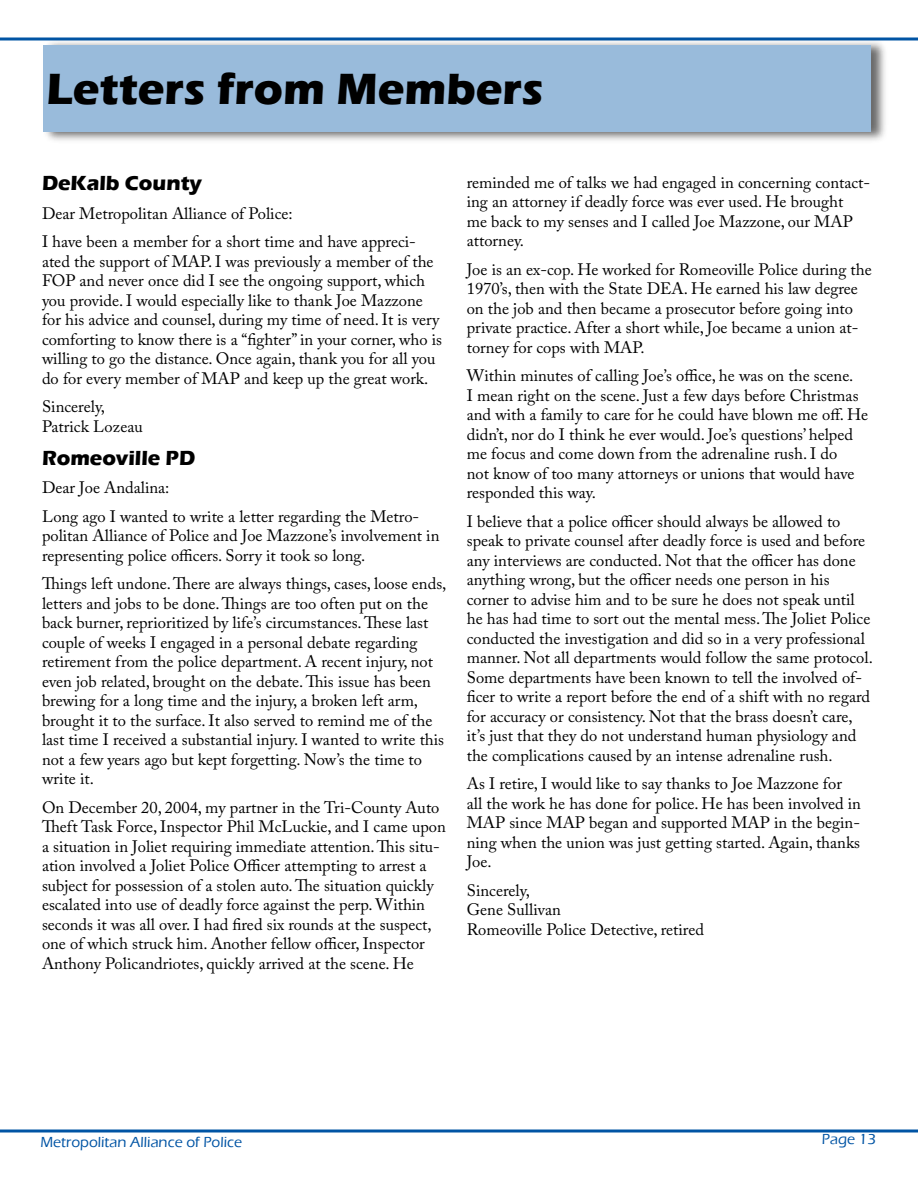
<style>
.page{position:relative;width:918px;height:1188px;background:#fff}
.page>*{position:absolute;margin:0;border:0;box-sizing:border-box;transform-origin:0 0}
.t1{font:700 45px "Eras ITC";color:#000}
.t2{font:700 21px "Eras ITC";color:#000}
.t3{font:16.5px/19.5px "Adobe Caslon Pro";color:#000}
.t4{font:500 15px "Eras ITC";color:#0054a4}
</style>
<div class="page">
<hr style="left:0;top:38px;width:918px;height:2px;background:#0054a4">
<hr style="left:0;top:1130px;width:918px;height:2px;background:#0054a4">
<div style="left:41px;top:39px;width:847px;height:106px;background:#000;opacity:.59"></div>
<div style="left:44px;top:45px;width:828px;height:87px;background:#99bbdb"></div>
<h1 class="t1" style="left:46px;top:63px;width:499px">Letters from Members</h1>
<p class="t2" style="left:42px;top:171px;width:162px">DeKalb County</p>
<p class="t3" style="left:42px;top:199px;width:375px;line-height:28.5px">Dear Metropolitan Alliance of Police:<br>I have been a member for a short time and have appreci-</p>
<p class="t3" style="left:42px;top:251px;width:402px">ated the support of MAP. I was previously a member of the FOP and never once did I see the ongoing support, which you provide. I would especially like to thank Joe Mazzone for his advice and counsel, during my time of need. It is very comforting to know there is a “fighter” in your corner, who is willing to go the distance. Once again, thank you for all you do for every member of MAP and keep up the great work.</p>
<p class="t3" style="left:42px;top:397px;width:102px">Sincerely,<br>Patrick Lozeau</p>
<p class="t2" style="left:42px;top:446px;width:155px">Romeoville PD</p>
<p class="t3" style="left:42px;top:473px;width:379px;line-height:28.5px">Dear Joe Andalina:<br>Long ago I wanted to write a letter regarding the Metro-</p>
<p class="t3" style="left:42px;top:526px;width:399px">politan Alliance of Police and Joe Mazzone’s involvement in representing police officers. Sorry it took so long.</p>
<p class="t3" style="left:42px;top:574px;width:406px">Things left undone. There are always things, cases, loose ends, letters and jobs to be done. Things are too often put on the back burner, reprioritized by life’s circumstances. These last couple of weeks I engaged in a personal debate regarding retirement from the police department. A recent injury, not even job related, brought on the debate. This issue has been brewing for a long time and the injury, a broken left arm, brought it to the surface. It also served to remind me of the last time I received a substantial injury. I wanted to write this not a few years ago but kept forgetting. Now’s the time to write it.</p>
<p class="t3" style="left:42px;top:797px;width:405px">On December 20, 2004, my partner in the Tri-County Auto Theft Task Force, Inspector Phil McLuckie, and I came upon a situation in Joliet requiring immediate attention. This situ&shy;ation involved a Joliet Police Officer attempting to arrest a subject for possession of a stolen auto. The situation quickly escalated into use of deadly force against the perp. Within seconds it was all over. I had fired six rounds at the suspect, one of which struck him. Another fellow officer, Inspector Anthony Policandriotes, quickly arrived at the scene. He</p>
<p class="t3" style="left:467px;top:172px;width:405px">reminded me of talks we had engaged in concerning contact&shy;ing an attorney if deadly force was ever used. He brought<br>me back to my senses and I called Joe Mazzone, our MAP attorney.</p>
<p class="t3" style="left:467px;top:259px;width:406px">Joe is an ex-cop. He worked for Romeoville Police during the 1970’s, then with the State DEA. He earned his law degree on the job and then became a prosecutor before going into private practice. After a short while, Joe became a union at&shy;torney for cops with MAP.</p>
<p class="t3" style="left:467px;top:366px;width:403px">Within minutes of calling Joe’s office, he was on the scene.<br>I mean right on the scene. Just a few days before Christmas and with a family to care for he could have blown me off. He didn’t, nor do I think he ever would. Joe’s questions’ helped me focus and come down from the adrenaline rush. I do<br>not know of too many attorneys or unions that would have responded this way.</p>
<p class="t3" style="left:467px;top:511px;width:408px">I believe that a police officer should always be allowed to speak to private counsel after deadly force is used and before any interviews are conducted. Not that the officer has done anything wrong, but the officer needs one person in his corner to advise him and to be sure he does not speak until he has had time to sort out the mental mess. The Joliet Police conducted the investigation and did so in a very professional manner. Not all departments would follow the same protocol.<br>Some departments have been known to tell the involved of&shy;ficer to write a report before the end of a shift with no regard for accuracy or consistency. Not that the brass doesn’t care, it’s just that they do not understand human physiology and the complications caused by an intense adrenaline rush.</p>
<p class="t3" style="left:467px;top:774px;width:396px">As I retire, I would like to say thanks to Joe Mazzone for all the work he has done for police. He has been involved in MAP since MAP began and supported MAP in the begin&shy;ning when the union was just getting started. Again, thanks Joe.</p>
<p class="t3" style="left:467px;top:880px;width:239px">Sincerely,<br>Gene Sullivan<br>Romeoville Police Detective, retired</p>
<p class="t4" style="left:40px;top:1134px;width:203px">Metropolitan Alliance of Police</p>
<p class="t4" style="left:822px;top:1131px;width:55px">Page 13</p>
</div>
